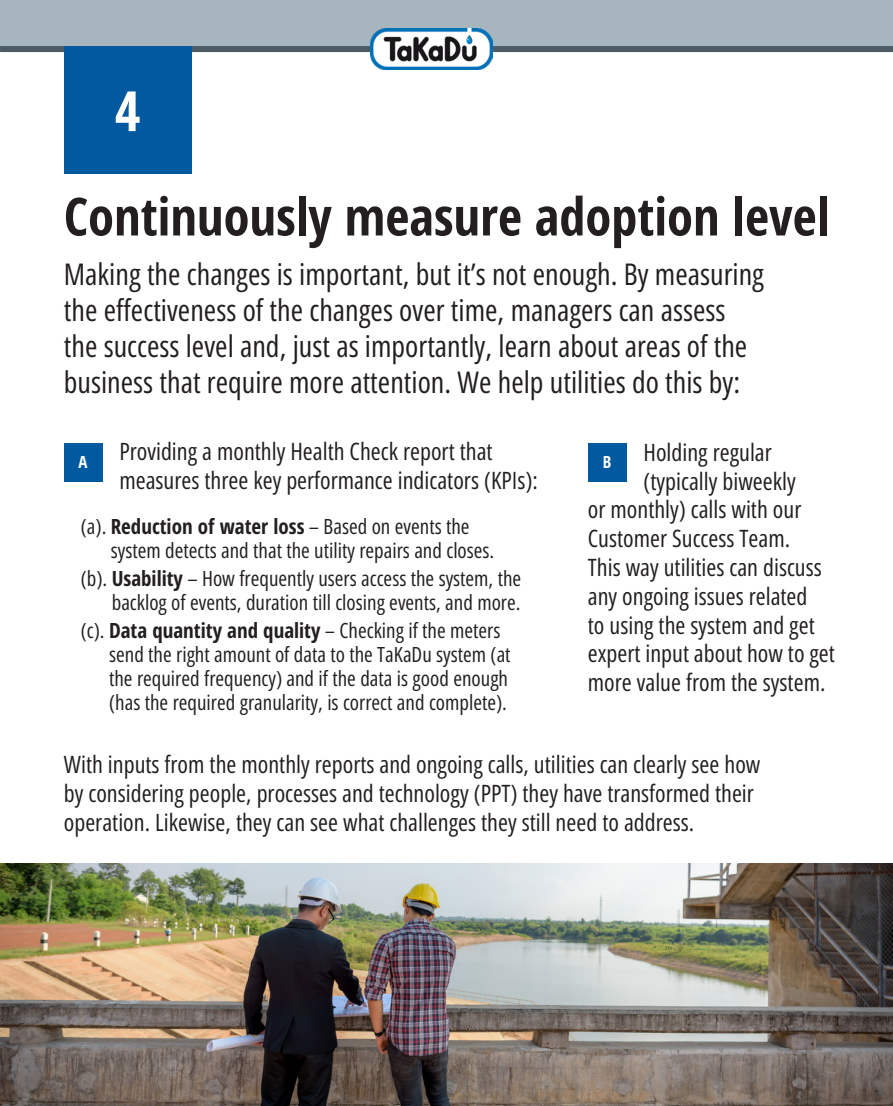
<style>
.page{position:relative;width:893px;height:1106px;background:#fff}
.page>*{position:absolute;margin:0;border:0;box-sizing:border-box;transform-origin:0 0}
.t1{font:700 55.5px "Open Sans Hebrew Condensed";color:#fff}
.t2{font:700 52.5px "Open Sans Hebrew Condensed";color:#231f20}
.t3{font:30px/36px "Open Sans Hebrew Condensed";color:#231f20}
.t4{font:24px/28.8px "Open Sans Hebrew Condensed";color:#231f20}
.t5{font:21px/24px "Open Sans Hebrew Condensed";color:#231f20}
.t6{font:700 16.8px "Open Sans Hebrew Condensed";color:#fff}
.s1{font-weight:700}
</style>
<div class="page">
<div style="left:0;top:0;width:893px;height:49px;background:#a7b6be"></div>
<div style="left:0;top:46px;width:893px;height:6px;background:#4c5c65"></div>
<img style="left:371px;top:29px;width:122px;height:41px">
<div style="left:64px;top:46px;width:127px;height:128px;background:#0159a0"></div>
<div style="left:588px;top:443px;width:38px;height:38px;background:#0159a0"></div>
<div style="left:64px;top:443px;width:38px;height:38px;background:#0159a0"></div>
<img style="left:0;top:863px;width:893px;height:243px">
<h1 class="t1" style="left:115px;top:79px;width:27px">4</h1>
<h2 class="t2" style="left:64px;top:187px;width:767px">Continuously measure adoption level</h2>
<p class="t3" style="left:64px;top:257px;width:702px">Making the changes is important, but it’s not enough. By measuring the effectiveness of the changes over time, managers can assess the success level and, just as importantly, learn about areas of the business that require more attention. We help utilities do this by:</p>
<p class="t4" style="left:119px;top:437px;width:420px">Providing a monthly Health Check report that measures three key performance indicators (KPIs):</p>
<p class="t5" style="left:111px;top:515px;width:385px;text-indent:-30px">(a). <span class="s1">Reduction of water loss</span> – Based on events the system detects and that the utility repairs and closes.</p>
<p class="t5" style="left:81px;top:567px;width:442px;text-align:right">(b). <span class="s1">Usability</span> – How frequently users access the system, the backlog of events, duration till closing events, and more.</p>
<p class="t5" style="left:109px;top:619px;width:403px;text-indent:-28px">(c). <span class="s1">Data quantity and quality</span> – Checking if the meters send the right amount of data to the TaKaDu system (at the required frequency) and if the data is good enough (has the required granularity, is correct and complete).</p>
<p class="t4" style="left:643px;top:438px;width:130px">Holding regular</p>
<p class="t4" style="left:643px;top:467px;width:154px">(typically biweekly</p>
<p class="t4" style="left:588px;top:496px;width:215px">or monthly) calls with our</p>
<p class="t4" style="left:588px;top:525px;width:204px">Customer Success Team.</p>
<p class="t4" style="left:588px;top:553px;width:235px">This way utilities can discuss</p>
<p class="t4" style="left:588px;top:582px;width:221px">any ongoing issues related</p>
<p class="t4" style="left:588px;top:611px;width:228px">to using the system and get</p>
<p class="t4" style="left:588px;top:640px;width:248px">expert input about how to get</p>
<p class="t4" style="left:588px;top:669px;width:239px">more value from the system.</p>
<p class="t6" style="left:79px;top:453px;width:10px">A</p>
<p class="t6" style="left:603px;top:453px;width:10px">B</p>
<p class="t4" style="left:64px;top:751px;width:698px">With inputs from the monthly reports and ongoing calls, utilities can clearly see how by considering people, processes and technology (PPT) they have transformed their operation. Likewise, they can see what challenges they still need to address.</p>
</div>
